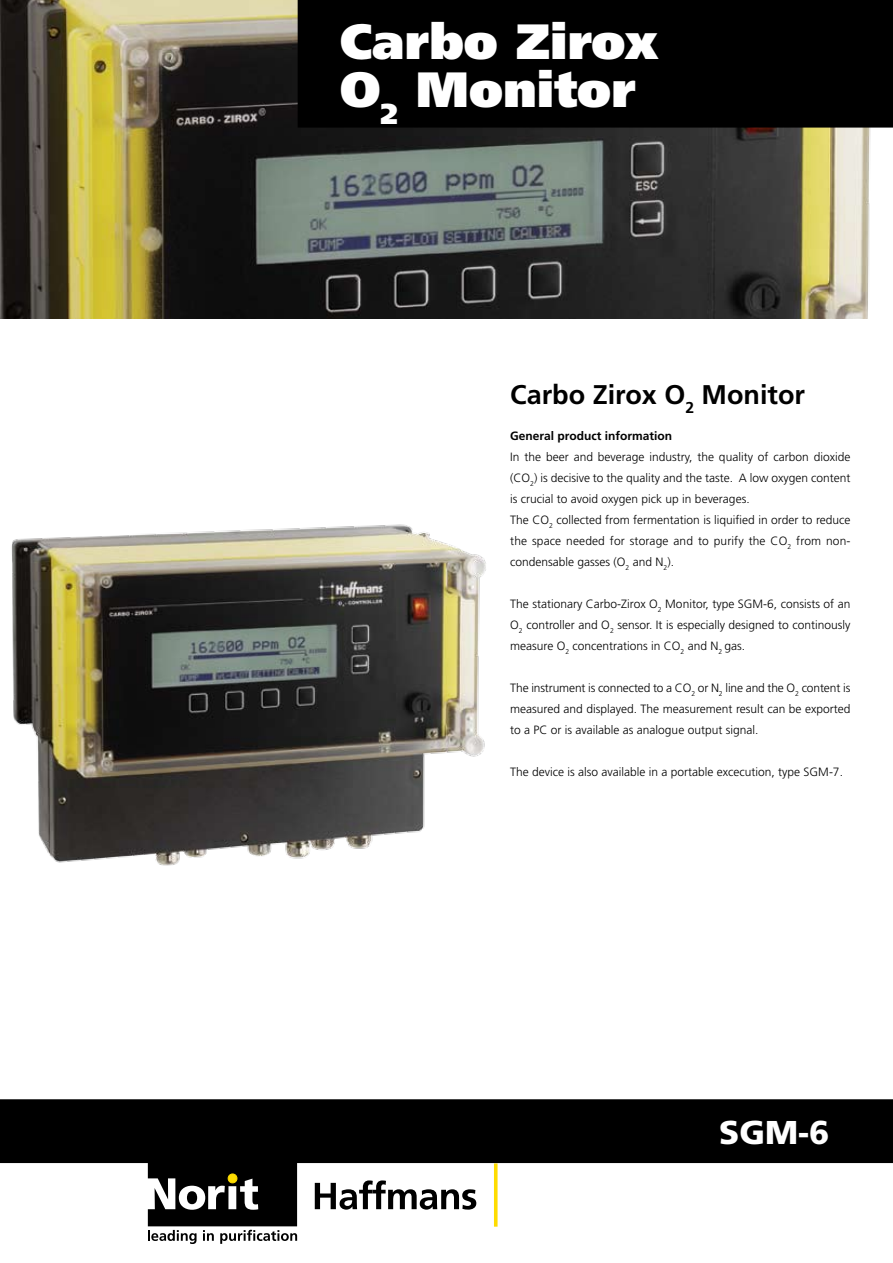
<style>
.page{position:relative;width:893px;height:1263px;background:#fff}
.page>*{position:absolute;margin:0;border:0;box-sizing:border-box;transform-origin:0 0}
.t1{font:900 49.5px/48px "Frutiger LT";color:#fff}
.t2{font:900 33px "Frutiger LT";color:#fff}
.t3{font:700 27px "Frutiger LT";color:#000}
.t4{font:300 12px/21px "Frutiger LT";color:#000;text-align:justify}
.t5{font:700 12px "Frutiger LT";color:#000}
</style>
<div class="page">
<svg style="left:494px;top:1163px;width:4px;height:63px"></svg>
<svg style="left:315px;top:1180px;width:161px;height:29px"></svg>
<svg style="left:148px;top:1163px;width:149px;height:81px"></svg>
<div style="left:228px;top:1174px;width:9px;height:9px;background:#fedc00;border-radius:50%"></div>
<div style="left:228px;top:1174px;width:9px;height:9px;border:1px solid #fedc00;border-radius:50%"></div>
<img style="left:0;top:0;width:871px;height:319px">
<div style="left:298px;top:0;width:595px;height:128px;background:#000"></div>
<div style="left:0;top:1099px;width:893px;height:64px;background:#000"></div>
<img style="left:11px;top:524px;width:475px;height:342px">
<h1 class="t1" style="left:340px;top:18px;width:320px">Carbo Zirox<br>O<sub>2</sub> Monitor</h1>
<h3 class="t3" style="left:510px;top:379px;width:296px">Carbo Zirox O<sub>2</sub> Monitor</h3>
<p class="t5" style="left:510px;top:428px;width:163px">General product information</p>
<p class="t4" style="left:510px;top:446px;width:342px;text-align:left">In the beer and beverage industry, the quality of carbon dioxide (CO<sub>2</sub>) is decisive to the quality and the taste. A low oxygen content is crucial to avoid oxygen pick up in beverages.<br>The CO<sub>2</sub> collected from fermentation is liquified in order to reduce the space needed for storage and to purify the CO<sub>2</sub> from non&shy;condensable gasses (O<sub>2</sub> and N<sub>2</sub>).</p>
<p class="t4" style="left:510px;top:593px;width:342px">The stationary Carbo-Zirox O<sub>2</sub> Monitor, type SGM-6, consists of an O<sub>2</sub> controller and O<sub>2</sub> sensor. It is especially designed to continously measure O<sub>2</sub> concentrations in CO<sub>2</sub> and N<sub>2</sub> gas.</p>
<p class="t4" style="left:510px;top:677px;width:342px">The instrument is connected to a CO<sub>2</sub> or N<sub>2</sub> line and the O<sub>2</sub> content is measured and displayed. The measurement result can be exported to a PC or is available as analogue output signal.</p>
<p class="t4" style="left:510px;top:761px;width:334px">The device is also available in a portable excecution, type SGM-7.</p>
<h2 class="t2" style="left:719px;top:1113px;width:112px">SGM-6</h2>
</div>
